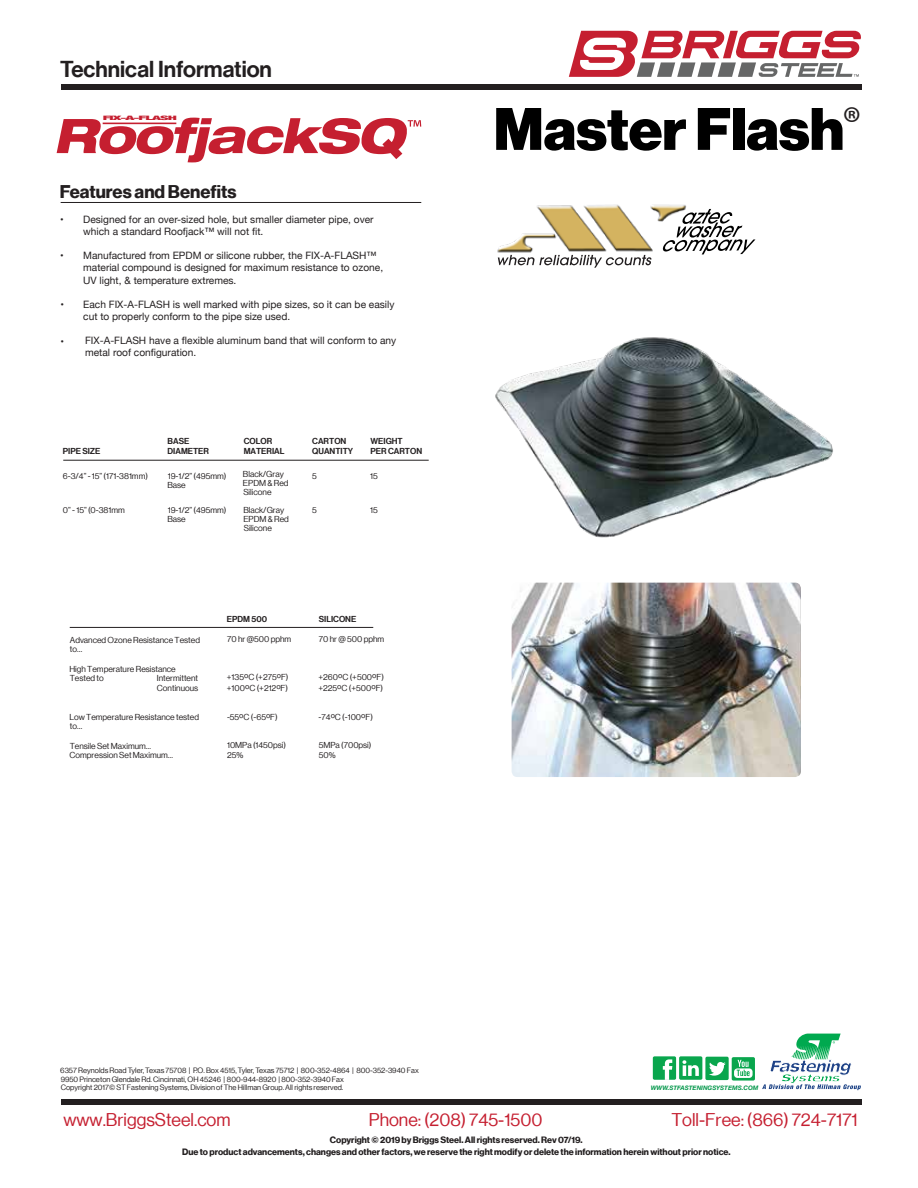
<style>
.page{position:relative;width:918px;height:1188px;background:#fff}
.page>*{position:absolute;margin:0;border:0;box-sizing:border-box;transform-origin:0 0}
.t1{font:58.5px "N Haas Grotesk DS Pro 95 Blk";color:#000}
.t2{font:22.5px "N Haas Grotesk DS Pro 65 Md";color:#231f20}
.t3{font:18px "N Haas Grotesk DS Pro 55 Rg";color:#c51f30}
.t4{font:18px "N Haas Grotesk DS Pro 75 Bd";color:#231f20}
.t5{font:10.2px/12.1px "Helvetica Neue";color:#231f20}
.t6{font:9px "N Haas Grotesk DS Pro 75 Bd";color:#231f20}
.t7{font:8.4px/8.9px "N Haas Grotesk DS Pro 55 Rg";color:#231f20}
.t8{font:8.4px/10.2px "N Haas Grotesk DS Pro 65 Md";color:#231f20}
.t9{font:7.5px "N Haas Grotesk DS Pro 55 Rg";color:#231f20}
.t10{font:italic 700 6.15px "Helvetica Neue";color:#009649}
.t11{font:900 condensed 6px "Helvetica Neue";letter-spacing:-.055em;color:#c51f30;scale:2.66 1}
</style>
<div class="page">
<hr style="left:61px;top:202px;width:360px;height:1px;background:#231f20">
<svg style="left:762px;top:1033px;width:99px;height:57px"></svg>
<div style="left:653px;top:1056px;width:23px;height:24px;background:#09a64d;border-radius:2px"></div>
<svg style="left:663px;top:1059px;width:9px;height:21px"></svg>
<svg style="left:679px;top:1056px;width:23px;height:24px"></svg>
<div style="left:705px;top:1057px;width:24px;height:23px;background:#09a64d;border-radius:2px"></div>
<svg style="left:709px;top:1062px;width:17px;height:14px"></svg>
<div style="left:732px;top:1057px;width:23px;height:24px;background:#09a64d;border-radius:2px"></div>
<svg style="left:734px;top:1060px;width:19px;height:18px"></svg>
<svg style="left:569px;top:31px;width:292px;height:46px"></svg>
<div style="left:61px;top:85px;width:800px;height:5px;background:#231f20"></div>
<div style="left:61px;top:1099px;width:800px;height:5px;background:#231f20"></div>
<hr style="left:63px;top:460px;width:366px;height:1px;background:#231f20">
<hr style="left:70px;top:627px;width:303px;height:1px;background:#231f20">
<svg style="left:690px;top:209px;width:65px;height:45px"></svg>
<svg style="left:498px;top:259px;width:154px;height:9px"></svg>
<img style="left:497px;top:204px;width:193px;height:55px">
<img style="left:495px;top:337px;width:338px;height:201px">
<img style="left:512px;top:583px;width:289px;height:194px">
<svg style="left:57px;top:118px;width:364px;height:44px"></svg>
<h2 class="t2" style="left:60px;top:56px;width:213px">Technical Information</h2>
<p class="t11" style="left:103px;top:113px;width:29px">FIX-A-FLASH</p>
<h3 class="t4" style="left:60px;top:181px;width:178px">Features and Benefits</h3>
<p class="t5" style="left:83px;top:213px;width:292px;text-indent:-23px">• Designed for an over-sized hole, but smaller diameter pipe, over which a standard Roofjack™ will not fit.</p>
<p class="t5" style="left:83px;top:250px;width:301px;text-indent:-23px">• Manufactured from EPDM or silicone rubber, the FIX-A-FLASH™ material compound is designed for maximum resistance to ozone,<br>UV light, &amp; temperature extremes.</p>
<p class="t5" style="left:83px;top:299px;width:313px;text-indent:-23px">• Each FIX-A-FLASH is well marked with pipe sizes, so it can be easily cut to properly conform to the pipe size used.</p>
<p class="t5" style="left:60px;top:336px;width:5px">•</p>
<p class="t5" style="left:85px;top:335px;width:313px">FIX-A-FLASH have a flexible aluminum band that will conform to any metal roof configuration.</p>
<p class="t8" style="left:63px;top:446px;width:39px">PIPE SIZE</p>
<p class="t8" style="left:168px;top:436px;width:43px">BASE<br>DIAMETER</p>
<p class="t8" style="left:244px;top:436px;width:42px">COLOR<br>MATERIAL</p>
<p class="t8" style="left:312px;top:436px;width:42px">CARTON<br>QUANTITY</p>
<p class="t8" style="left:371px;top:436px;width:53px">WEIGHT<br>PER CARTON</p>
<p class="t7" style="left:63px;top:472px;width:87px">6-3/4” - 15” (171-381mm)</p>
<p class="t7" style="left:167px;top:472px;width:61px">19-1/2” (495mm)<br>Base</p>
<p class="t7" style="left:243px;top:470px;width:47px">Black/Gray<br>EPDM &amp; Red<br>Silicone</p>
<p class="t7" style="left:312px;top:472px;width:6px">5</p>
<p class="t7" style="left:370px;top:472px;width:9px">15</p>
<p class="t7" style="left:63px;top:506px;width:64px">0” - 15” (0-381mm</p>
<p class="t7" style="left:167px;top:506px;width:61px">19-1/2” (495mm)<br>Base</p>
<p class="t7" style="left:243px;top:506px;width:47px">Black/Gray<br>EPDM &amp; Red<br>Silicone</p>
<p class="t7" style="left:312px;top:506px;width:6px">5</p>
<p class="t7" style="left:370px;top:506px;width:9px">15</p>
<p class="t8" style="left:227px;top:615px;width:42px">EPDM 500</p>
<p class="t8" style="left:319px;top:615px;width:39px">SILICONE</p>
<p class="t7" style="left:70px;top:636px;width:132px">Advanced Ozone Resistance Tested to…</p>
<p class="t7" style="left:227px;top:635px;width:66px">70 hr @500 pphm</p>
<p class="t7" style="left:319px;top:635px;width:67px">70 hr @ 500 pphm</p>
<p class="t7" style="left:69px;top:664px;width:108px">High Temperature Resistance<br>Tested to</p>
<p class="t7" style="left:157px;top:673px;width:43px;line-height:10.5px">Intermittent<br>Continuous</p>
<p class="t7" style="left:227px;top:672px;width:63px;line-height:10.4px">+135ºC (+275ºF) +100ºC (+212ºF)</p>
<p class="t7" style="left:319px;top:672px;width:67px;line-height:10.4px">+260ºC (+500ºF) +225ºC (+500ºF)</p>
<p class="t7" style="left:69px;top:713px;width:131px">Low Temperature Resistance tested to…</p>
<p class="t7" style="left:227px;top:713px;width:52px">-55ºC (-65ºF)</p>
<p class="t7" style="left:319px;top:713px;width:56px">-74ºC (-100ºF)</p>
<p class="t7" style="left:70px;top:741px;width:105px">Tensile Set Maximum…<br>Compression Set Maximum…</p>
<p class="t7" style="left:227px;top:740px;width:61px;line-height:9.4px">10MPa (1450psi)<br>25%</p>
<p class="t7" style="left:319px;top:740px;width:54px;line-height:9.4px">5MPa (700psi)<br>50%</p>
<h1 class="t1" style="left:494px;top:95px;width:369px">Master Flash<sup>®</sup></h1>
<p class="t9" style="left:60px;top:1066px;width:360px">6357 Reynolds Road Tyler, Texas 75708 | P.O. Box 4515, Tyler, Texas 75712 | 800-352-4864 | 800-352-3940 Fax</p>
<p class="t9" style="left:61px;top:1083px;width:284px">Copyright 2017© ST Fastening Systems, Division of The Hillman Group. All rights reserved.</p>
<p class="t9" style="left:61px;top:1075px;width:285px">9950 Princeton Glendale Rd. Cincinnati, OH 45246 | 800-944-8920 | 800-352-3940 Fax</p>
<p class="t10" style="left:651px;top:1083px;width:109px">WWW.STFASTENINGSYSTEMS.COM</p>
<h3 class="t3" style="left:369px;top:1110px;width:175px">Phone: (208) 745-1500</h3>
<p class="t6" style="left:330px;top:1135px;width:254px">Copyright © 2019 by Briggs Steel. All rights reserved. Rev 07/19.</p>
<h3 class="t3" style="left:671px;top:1110px;width:188px">Toll-Free: (866) 724-7171</h3>
<h3 class="t3" style="left:63px;top:1110px;width:169px">www.BriggsSteel.com</h3>
<p class="t6" style="left:182px;top:1146px;width:550px">Due to product advancements, changes and other factors, we reserve the right modify or delete the information herein without prior notice.</p>
</div>
